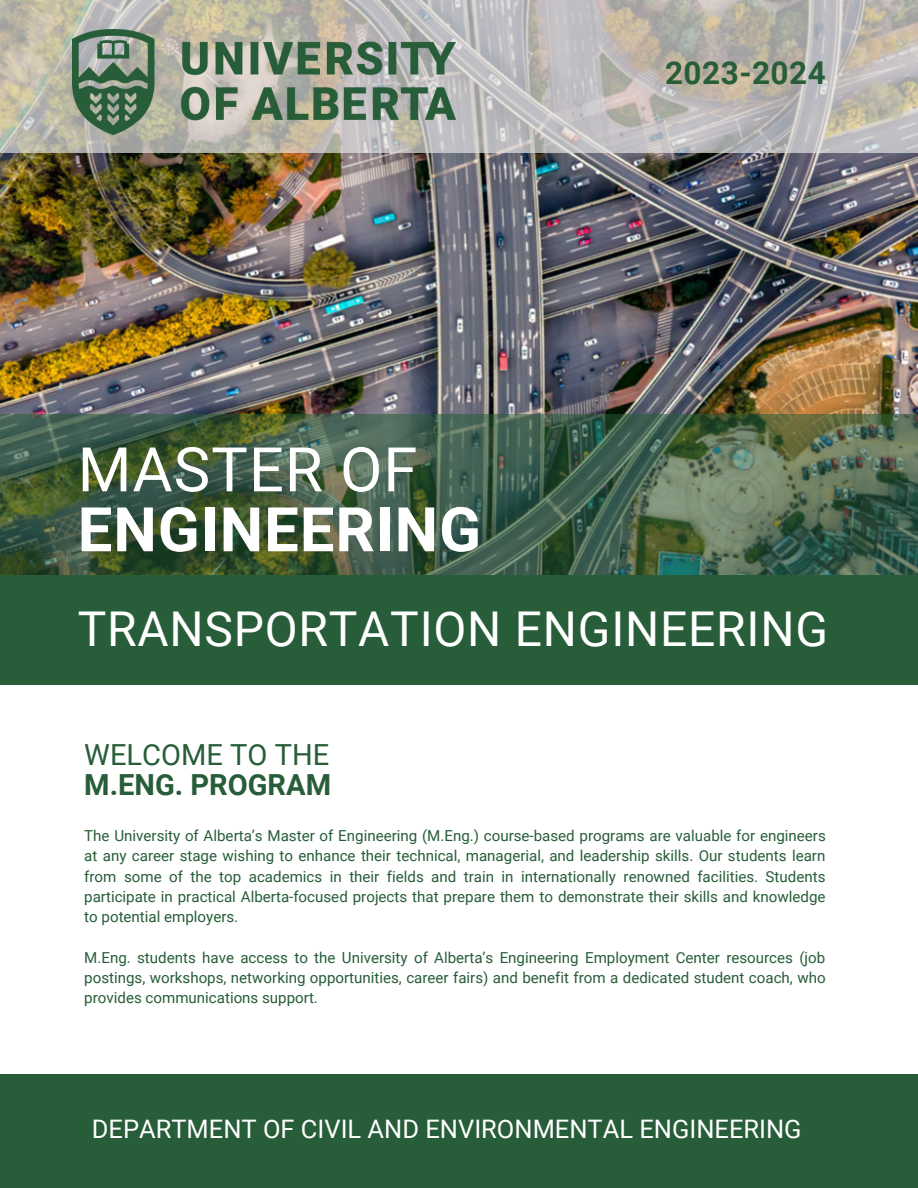
<style>
.page{position:relative;width:918px;height:1188px;background:#fff}
.page>*{position:absolute;margin:0;border:0;box-sizing:border-box;transform-origin:0 0}
.t1{font:700 61.65px "Roboto";letter-spacing:.015em;color:#fff}
.t2{font:61.65px "Roboto";letter-spacing:.015em;color:#fff}
.t3{font:48px "Roboto";letter-spacing:.015em;color:#fff}
.t4{font:700 31.5px "Roboto";letter-spacing:.015em;color:#275d38}
.t5{font:700 29.1px "Roboto";color:#275d38}
.t6{font:29.1px "Roboto";color:#275d38}
.t7{font:25.5px "Roboto";color:#fff}
.t8{font:15.15px/20.2px "Roboto";color:#275d38;text-align:justify}
</style>
<div class="page">
<img style="left:0;top:153px;width:918px;height:261px">
<svg style="left:0;top:0;width:918px;height:153px;background:#bdbab3"></svg>
<img style="left:73px;top:29px;width:382px;height:105px">
<svg style="left:0;top:414px;width:918px;height:161px;background:#466148"></svg>
<div style="left:0;top:575px;width:918px;height:110px;background:#275d38"></div>
<div style="left:0;top:1074px;width:918px;height:114px;background:#275d38"></div>
<p class="t2" style="left:78px;top:434px;width:341px">MASTER OF</p>
<p class="t1" style="left:78px;top:494px;width:405px">ENGINEERING</p>
<p class="t4" style="left:665px;top:55px;width:162px">2023-2024</p>
<p class="t3" style="left:78px;top:601px;width:752px">TRANSPORTATION ENGINEERING</p>
<p class="t6" style="left:84px;top:738px;width:246px">WELCOME TO THE</p>
<p class="t5" style="left:84px;top:768px;width:248px">M.ENG. PROGRAM</p>
<p class="t8" style="left:84px;top:826px;width:743px">The University of Alberta’s Master of Engineering (M.Eng.) course-based programs are valuable for engineers at any career stage wishing to enhance their technical, managerial, and leadership skills. Our students learn from some of the top academics in their fields and train in internationally renowned facilities. Students participate in practical Alberta-focused projects that prepare them to demonstrate their skills and knowledge to potential employers.</p>
<p class="t8" style="left:84px;top:947px;width:743px">M.Eng. students have access to the University of Alberta’s Engineering Employment Center resources (job postings, workshops, networking opportunities, career fairs) and benefit from a dedicated student coach, who provides communications support.</p>
<p class="t7" style="left:92px;top:1115px;width:711px">DEPARTMENT OF CIVIL AND ENVIRONMENTAL ENGINEERING</p>
</div>
